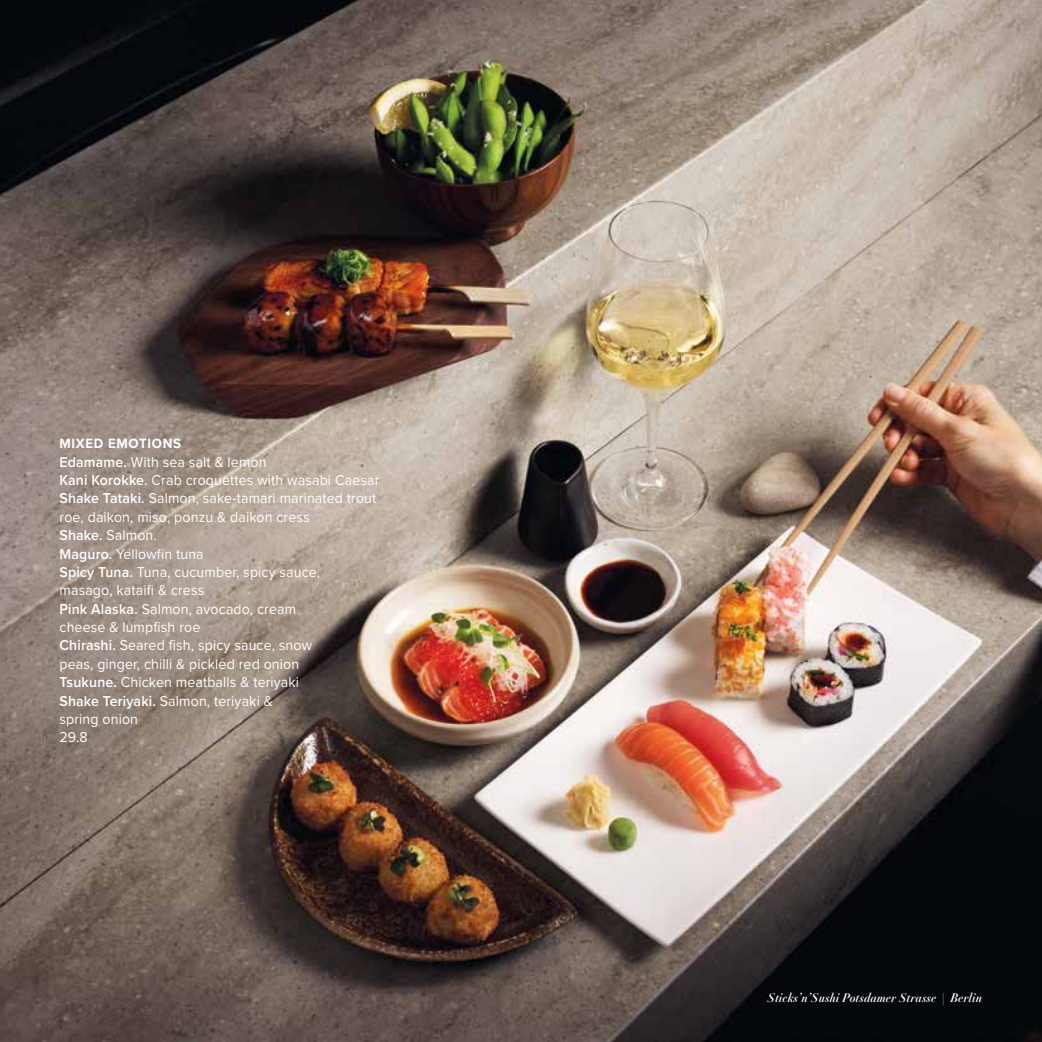
<style>
.page{position:relative;width:1042px;height:1042px;background:#fff}
.page>*{position:absolute;margin:0;border:0;box-sizing:border-box;transform-origin:0 0}
.t1{font:14.88px/18.4px "Proxima Nova";letter-spacing:.01em;color:#fff;scale:.95 1}
.t2{font:700 14px "Proxima Nova";letter-spacing:.05em;color:#fff;scale:.95 1}
.t3{font:italic 700 12.25px "Didot LT Pro";letter-spacing:.01em;color:#fff;scale:.95 1}
.s1{font-weight:600}
</style>
<div class="page">
<img style="left:0;top:0;width:1042px;height:1042px">
<img style="left:0;top:508px;width:39px;height:534px">
<img style="left:0;top:461px;width:2px;height:439px">
<p class="t2" style="left:60px;top:433px;width:129px">MIXED EMOTIONS</p>
<p class="t1" style="left:60px;top:452px;width:338px"><span class="s1">Edamame.</span> With sea salt &amp; lemon<br><span class="s1">Kani Korokke.</span> Crab croquettes with wasabi Caesar<br><span class="s1">Shake Tataki.</span> Salmon, sake-tamari marinated trout roe, daikon, miso, ponzu &amp; daikon cress<br><span class="s1">Shake.</span> Salmon.<br><span class="s1">Maguro.</span> Yellowfin tuna<br><span class="s1">Spicy Tuna.</span> Tuna, cucumber, spicy sauce,<br>masago, kataifi &amp; cress<br><span class="s1">Pink Alaska.</span> Salmon, avocado, cream<br>cheese &amp; lumpfish roe<br><span class="s1">Chirashi.</span> Seared fish, spicy sauce, snow<br>peas, ginger, chilli &amp; pickled red onion<br><span class="s1">Tsukune.</span> Chicken meatballs &amp; teriyaki<br><span class="s1">Shake Teriyaki.</span> Salmon, teriyaki &amp;<br>spring onion<br>29.8</p>
<p class="t3" style="left:768px;top:990px;width:227px">Sticks’n’Sushi Potsdamer Strasse | Berlin</p>
</div>
